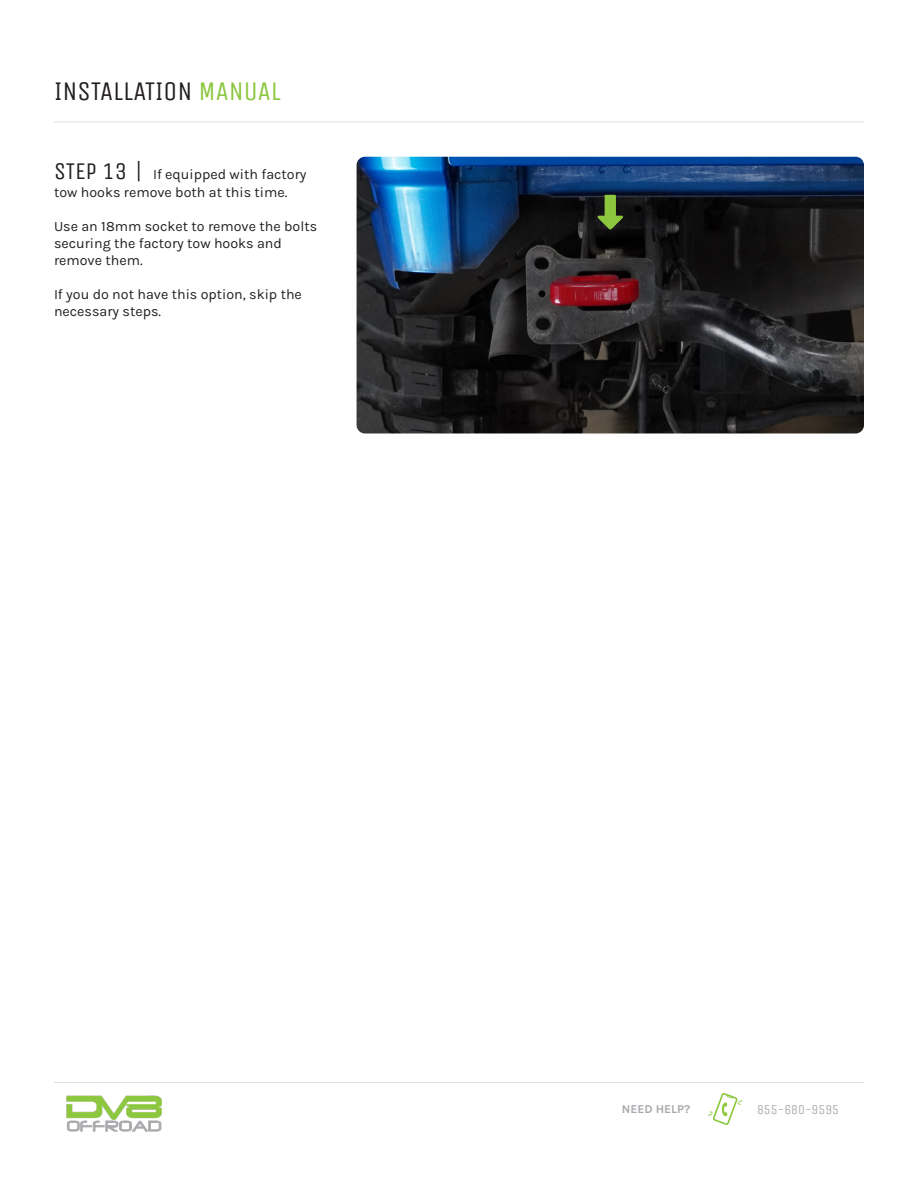
<style>
.page{position:relative;width:918px;height:1188px;background:#fff}
.page>*{position:absolute;margin:0;border:0;box-sizing:border-box;transform-origin:0 0}
.t1{font:27px "Unica One";color:#231f20}
.t2{font:14.25px/17.1px "Karla";color:#231f20}
.t3{font:13.5px "Unica One";color:#aeadad}
.t4{font:700 12px "Karla";color:#a8a9ad}
.s1{color:#8bc63e}
.s2{font-family:"Unica One";font-size:24px}
</style>
<div class="page">
<img style="left:357px;top:157px;width:507px;height:276px">
<hr style="left:54px;top:122px;width:810px;height:1px;background:#e2e0e0">
<svg style="left:708px;top:1093px;width:34px;height:32px"></svg>
<hr style="left:54px;top:1082px;width:810px;height:1px;background:#e2e0e0">
<img style="left:66px;top:1095px;width:96px;height:37px">
<svg style="left:597px;top:195px;width:27px;height:35px"></svg>
<p class="t1" style="left:54px;top:76px;width:228px">INSTALLATION <span class="s1">MANUAL</span></p>
<p class="t2" style="left:54px;top:166px;width:254px"><span class="s2">STEP 13 |</span> If equipped with factory tow hooks remove both at this time.</p>
<p class="t2" style="left:54px;top:217px;width:265px">Use an 18mm socket to remove the bolts securing the factory tow hooks and remove them.</p>
<p class="t2" style="left:54px;top:285px;width:249px">If you do not have this option, skip the necessary steps.</p>
<p class="t4" style="left:622px;top:1101px;width:70px">NEED HELP?</p>
<p class="t3" style="left:757px;top:1102px;width:84px">855-680-9595</p>
</div>
